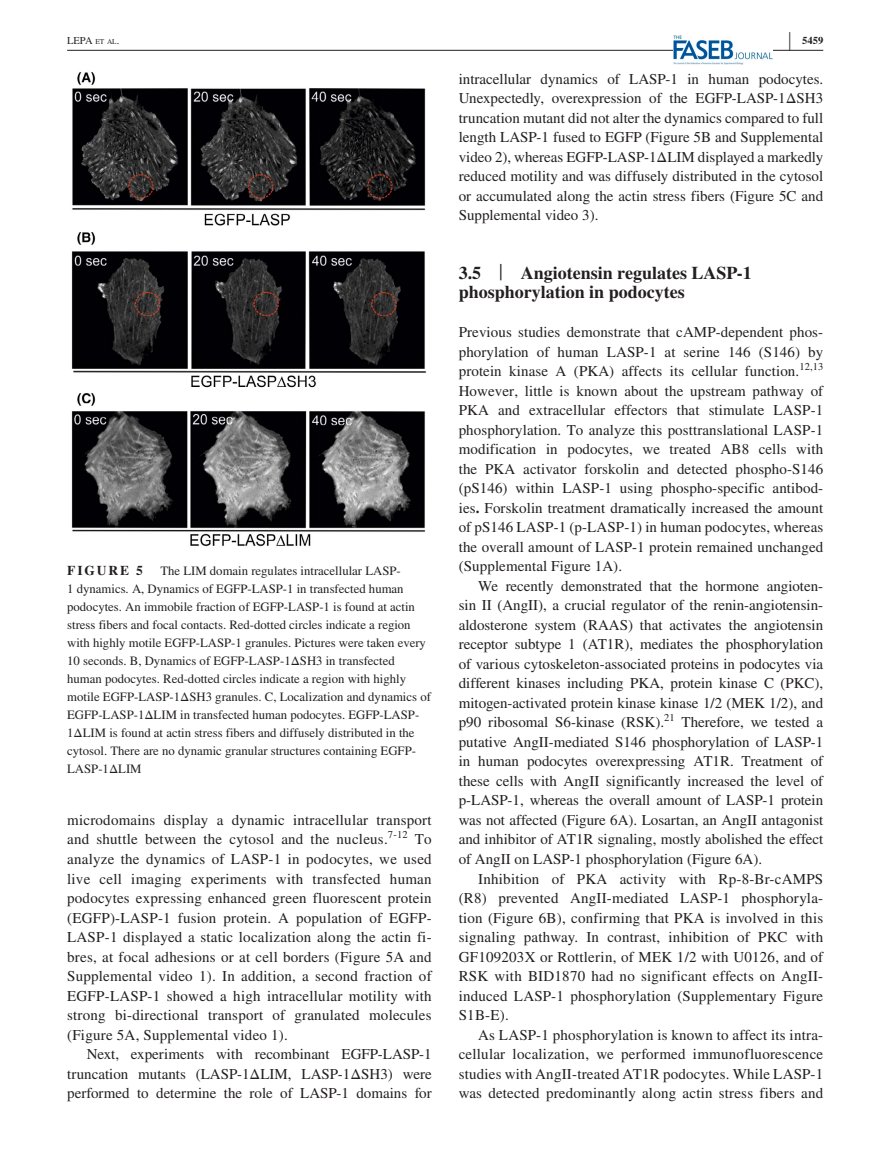
<style>
.page{position:relative;width:893px;height:1174px;background:#fff}
.page>*{position:absolute;margin:0;border:0;box-sizing:border-box;transform-origin:0 0}
.t1{font:700 25.95px "STIX";color:#231f20;scale:.36 1}
.t2{font:700 18px/19.5px "STIX";color:#231f20}
.t3{font:15px/19.5px "STIX";letter-spacing:.005em;color:#231f20;text-align:justify}
.t4{font:700 13.5px "STIX";letter-spacing:.14em;color:#231f20}
.t5{font:12.75px/18px "STIX";color:#231f20}
.t6{font:10.5px "STIX";letter-spacing:.005em;color:#231f20}
.t7{font:10.5px "STIX";color:#231f20}
.t8{font:700 10.5px "STIX";color:#231f20}
.s1{font-size:7.35px}
.s2{font-weight:400;font-size:23.7px}
.s3{font-weight:700}
</style>
<div class="page">
<hr style="left:67px;top:50px;width:756px;height:1px;background:#231f20">
<img style="left:674px;top:35px;width:99px;height:30px">
<img style="left:71px;top:72px;width:355px;height:475px">
<h1 class="t1" style="left:789px;top:26px;width:7px">|</h1>
<p class="t7" style="left:67px;top:33px;width:54px">LEPA <span class="s1">et al</span> .</p>
<p class="t8" style="left:802px;top:34px;width:22px">5459</p>
<p class="t4" style="left:67px;top:562px;width:77px">FIGURE 5</p>
<p class="t5" style="left:67px;top:563px;width:365px;text-indent:93px">The LIM domain regulates intracellular LASP-<br>1 dynamics. A, Dynamics of EGFP-LASP-1 in transfected human podocytes. An immobile fraction of EGFP-LASP-1 is found at actin stress fibers and focal contacts. Red-dotted circles indicate a region with highly motile EGFP-LASP-1 granules. Pictures were taken every 10 seconds. B, Dynamics of EGFP-LASP-1ΔSH3 in transfected human podocytes. Red-dotted circles indicate a region with highly motile EGFP-LASP-1ΔSH3 granules. C, Localization and dynamics of EGFP-LASP-1ΔLIM in transfected human podocytes. EGFP-LASP-1ΔLIM is found at actin stress fibers and diffusely distributed in the cytosol. There are no dynamic granular structures containing EGFP-</p>
<p class="t3" style="left:67px;top:811px;width:366px">microdomains display a dynamic intracellular transport and shuttle between the cytosol and the nucleus.</p>
<p class="t6" style="left:388px;top:827px;width:21px">7-12</p>
<p class="t3" style="left:67px;top:830px;width:366px;text-indent:348px">To analyze the dynamics of LASP-1 in podocytes, we used live cell imaging experiments with transfected human podocytes expressing enhanced green fluorescent protein (EGFP)-LASP-1 fusion protein. A population of EGFP-LASP-1 displayed a static localization along the actin fi&shy;bres, at focal adhesions or at cell borders (Figure 5A and Supplemental video 1). In addition, a second fraction of EGFP-LASP-1 showed a high intracellular motility with strong bi-directional transport of granulated molecules (Figure 5A, Supplemental video 1).</p>
<p class="t3" style="left:67px;top:1045px;width:366px;text-indent:20px">Next, experiments with recombinant EGFP-LASP-1 truncation mutants (LASP-1ΔLIM, LASP-1ΔSH3) were performed to determine the role of LASP-1 domains for</p>
<p class="t3" style="left:459px;top:70px;width:366px">intracellular dynamics of LASP-1 in human podocytes.<br>Unexpectedly, overexpression of the EGFP-LASP-1ΔSH3 truncation mutant did not alter the dynamics compared to full length LASP-1 fused to EGFP (Figure 5B and Supplemental video 2), whereas EGFP-LASP-1ΔLIM displayed a markedly reduced motility and was diffusely distributed in the cytosol or accumulated along the actin stress fibers (Figure 5C and Supplemental video 3).</p>
<p class="t2" style="left:459px;top:263px;width:295px">3.5 <span class="s2">|</span> Angiotensin regulates LASP-1 phosphorylation in podocytes</p>
<p class="t3" style="left:459px;top:323px;width:366px">Previous studies demonstrate that cAMP-dependent phos&shy;phorylation of human LASP-1 at serine 146 (S146) by protein kinase A (PKA) affects its cellular function.</p>
<p class="t6" style="left:799px;top:359px;width:25px">12,13</p>
<p class="t3" style="left:459px;top:382px;width:366px">However, little is known about the upstream pathway of PKA and extracellular effectors that stimulate LASP-1 phosphorylation. To analyze this posttranslational LASP-1 modification in podocytes, we treated AB8 cells with the PKA activator forskolin and detected phospho-S146 (pS146) within LASP-1 using phospho-specific antibod&shy;ies<span class="s3">.</span> Forskolin treatment dramatically increased the amount of pS146 LASP-1 (p-LASP-1) in human podocytes, whereas the overall amount of LASP-1 protein remained unchanged (Supplemental Figure 1A).</p>
<p class="t3" style="left:459px;top:577px;width:366px;text-indent:20px">We recently demonstrated that the hormone angioten&shy;sin II (AngII), a crucial regulator of the renin-angiotensin&shy;aldosterone system (RAAS) that activates the angiotensin receptor subtype 1 (AT1R), mediates the phosphorylation of various cytoskeleton-associated proteins in podocytes via different kinases including PKA, protein kinase C (PKC), mitogen-activated protein kinase kinase 1/2 (MEK 1/2), and p90 ribosomal S6-kinase (RSK).</p>
<p class="t6" style="left:664px;top:710px;width:12px">21</p>
<p class="t3" style="left:459px;top:713px;width:366px;text-indent:223px">Therefore, we tested a putative AngII-mediated S146 phosphorylation of LASP-1 in human podocytes overexpressing AT1R. Treatment of these cells with AngII significantly increased the level of p-LASP-1, whereas the overall amount of LASP-1 protein was not affected (Figure 6A). Losartan, an AngII antagonist and inhibitor of AT1R signaling, mostly abolished the effect of AngII on LASP-1 phosphorylation (Figure 6A).</p>
<p class="t3" style="left:459px;top:869px;width:366px;text-indent:20px">Inhibition of PKA activity with Rp-8-Br-cAMPS (R8) prevented AngII-mediated LASP-1 phosphoryla&shy;tion (Figure 6B), confirming that PKA is involved in this signaling pathway. In contrast, inhibition of PKC with GF109203X or Rottlerin, of MEK 1/2 with U0126, and of RSK with BID1870 had no significant effects on AngII&shy;induced LASP-1 phosphorylation (Supplementary Figure S1B-E).</p>
<p class="t3" style="left:459px;top:1025px;width:366px;text-indent:20px">As LASP-1 phosphorylation is known to affect its intra&shy;cellular localization, we performed immunofluorescence studies with AngII-treated AT1R podocytes. While LASP-1 was detected predominantly along actin stress fibers and</p>
</div>
